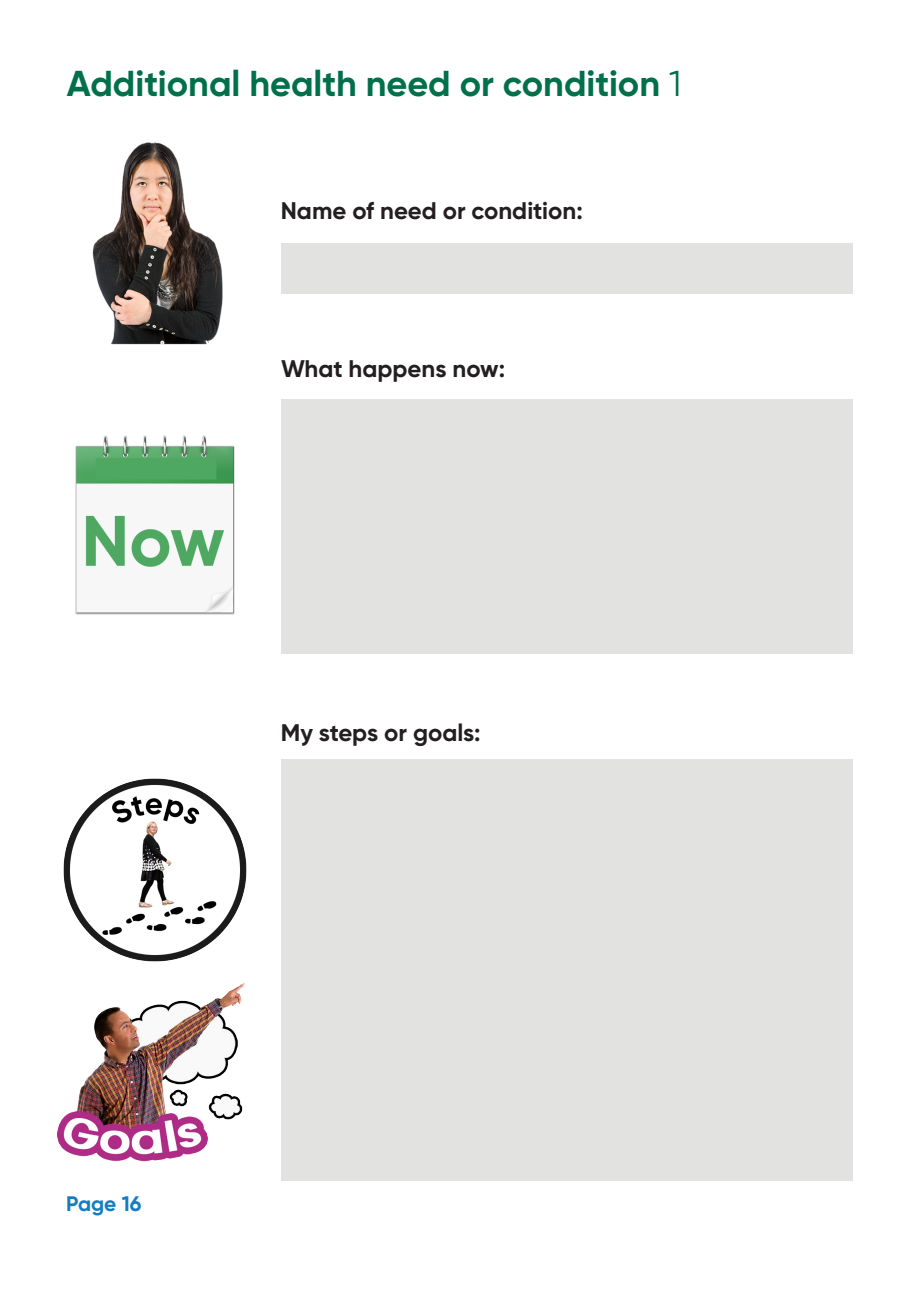
<style>
.page{position:relative;width:919px;height:1289px;background:#fff}
.page>*{position:absolute;margin:0;border:0;box-sizing:border-box;transform-origin:0 0}
.t1{font:700 36px "Gilroy";color:#00704a}
.t2{font:700 24px "Gilroy";color:#231f20}
.t3{font:700 21px "Gilroy";color:#147dc2}
.s1{font-weight:400}
</style>
<div class="page">
<div style="left:281px;top:400px;width:571px;height:254px;background:#e2e2e1"></div>
<div style="left:281px;top:760px;width:571px;height:420px;background:#e2e2e1"></div>
<img style="left:57px;top:983px;width:188px;height:179px">
<img style="left:63px;top:778px;width:184px;height:184px">
<img style="left:92px;top:142px;width:131px;height:203px">
<img style="left:75px;top:435px;width:160px;height:180px">
<div style="left:281px;top:243px;width:571px;height:51px;background:#e2e2e1"></div>
<h1 class="t1" style="left:67px;top:60px;width:616px">Additional health need or condition <span class="s1">1</span></h1>
<p class="t2" style="left:281px;top:196px;width:303px">Name of need or condition:</p>
<p class="t2" style="left:281px;top:353px;width:226px">What happens now:</p>
<p class="t2" style="left:281px;top:717px;width:201px">My steps or goals:</p>
<p class="t3" style="left:66px;top:1190px;width:77px">Page 16</p>
</div>
